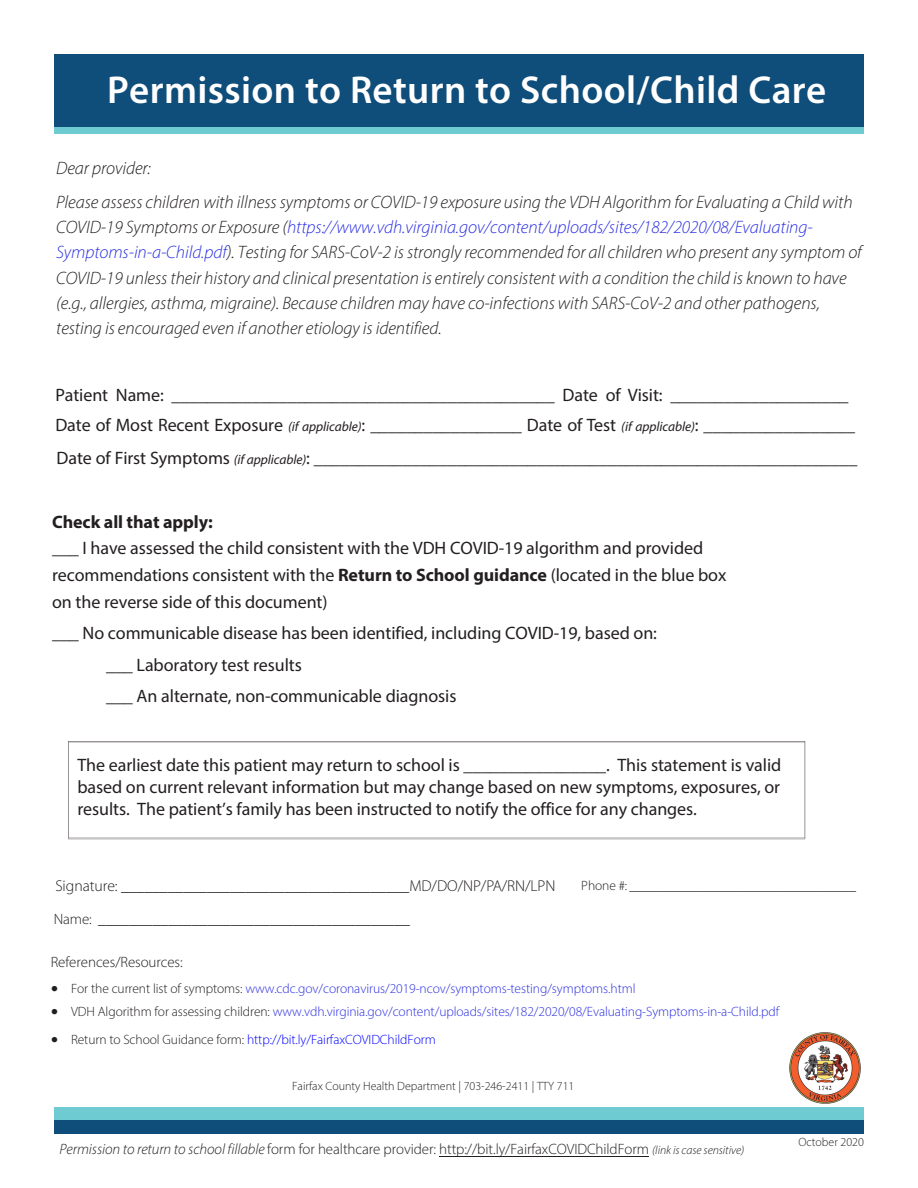
<style>
.page{position:relative;width:918px;height:1188px;background:#fff}
.page>*{position:absolute;margin:0;border:0;box-sizing:border-box;transform-origin:0 0}
.t1{font:600 39px "Myriad Pro";letter-spacing:.01em;color:#fff}
.t2{font:18px/27px "Myriad Pro";letter-spacing:-.005em;color:#231f20}
.t3{font:italic 300 18px/25.2px "Myriad Devanagari";letter-spacing:-.005em;color:#231f20}
.t4{font:700 18px "Myriad Pro";letter-spacing:-.005em;color:#231f20}
.t5{font:300 15.75px/33.6px "Myriad Pro";letter-spacing:-.005em;color:#231f20}
.t6{font:300 15px "Myriad Devanagari";letter-spacing:-.005em;color:#231f20}
.t7{font:300 15px "Myriad Devanagari";letter-spacing:-.005em;color:#221e1f}
.t8{font:300 13.5px "Myriad Devanagari";letter-spacing:-.005em;color:#2b2fe1}
.t9{font:300 13.5px "Myriad Devanagari";letter-spacing:-.005em;color:#00f}
.t10{font:italic 13.5px "Myriad Pro";color:#231f20}
.t11{font:300 12px "Myriad Devanagari";color:#231f20}
.s1{color:#2b2fe1}
.s2{font-style:italic;font-size:13.5px}
.s3{font-weight:700}
.s4{font-family:"Myriad Devanagari";font-size:15px}
.s5{font-weight:400}
.s6{font-family:"Myriad Devanagari";font-weight:300;font-style:normal}
.s7{color:#221e1f}
.s8{font-style:italic}
.s9{font-style:italic;font-size:12px}
.s10{font-family:"Myriad Pro"}
</style>
<div class="page">
<div style="left:54px;top:1107px;width:810px;height:13px;background:#6ecbd1"></div>
<div style="left:54px;top:1120px;width:810px;height:14px;background:#0f4d7a"></div>
<hr style="left:439px;top:1156px;width:210px;height:1px;background:#231f20">
<div style="left:54px;top:120px;width:810px;height:14px;background:#6ecbd1"></div>
<div style="left:54px;top:54px;width:810px;height:73px;background:#0f4d7a"></div>
<img style="left:789px;top:1032px;width:72px;height:72px">
<img style="left:69px;top:742px;width:737px;height:98px">
<h1 class="t1" style="left:107px;top:65px;width:721px">Permission to Return to School/Child Care</h1>
<p class="t3" style="left:56px;top:152px;width:798px;line-height:34.2px">Dear provider:<br>Please assess children with illness symptoms or COVID-19 exposure using the VDH Algorithm for Evaluating a Child with</p>
<p class="t3" style="left:56px;top:216px;width:807px">COVID-19 Symptoms or Exposure (<span class="s1">https://www.vdh.virginia.gov/content/uploads/sites/182/2020/08/Evaluating-Symptoms-in-a-Child.pdf</span>). Testing for SARS-CoV-2 is strongly recommended for all children who present any symptom of COVID-19 unless their history and clinical presentation is entirely consistent with a condition the child is known to have (e.g., allergies, asthma, migraine). Because children may have co-infections with SARS-CoV-2 and other pathogens, testing is encouraged even if another etiology is identified.</p>
<p class="t2" style="left:55px;top:381px;width:801px;line-height:29.1px">Patient Name: ___________________________________________ Date of Visit: ____________________<br>Date of Most Recent Exposure <span class="s2">(if applicable)</span>: _________________ Date of Test <span class="s2">(if applicable)</span>: _________________</p>
<p class="t2" style="left:57px;top:444px;width:802px">Date of First Symptoms <span class="s2">(if applicable)</span>: _____________________________________________________________</p>
<p class="t4" style="left:52px;top:510px;width:162px">Check all that apply:</p>
<p class="t2" style="left:52px;top:534px;width:676px">___ I have assessed the child consistent with the VDH COVID-19 algorithm and provided recommendations consistent with the <span class="s3">Return to School guidance</span> (located in the blue box on the reverse side of this document)</p>
<p class="t2" style="left:52px;top:619px;width:606px">___ No communicable disease has been identified, including COVID-19, based on:</p>
<p class="t2" style="left:106px;top:649px;width:352px;line-height:30.9px">___ Laboratory test results<br>___ An alternate, non-communicable diagnosis</p>
<p class="t2" style="left:77px;top:754px;width:705px;line-height:21.6px;text-align:justify">The earliest date this patient may return to school is ________________. This statement is valid based on current relevant information but may change based on new symptoms, exposures, or results. The patient’s family has been instructed to notify the office for any changes.</p>
<p class="t5" style="left:54px;top:868px;width:503px">Signature: _____________________________________MD/DO/NP/PA/RN/LPN<br><span class="s4">Name:</span> ____________________________<span class="s5">___</span>_________</p>
<p class="t7" style="left:51px;top:952px;width:133px">References/Resources:</p>
<p class="t10" style="left:581px;top:877px;width:277px"><span class="s6">Phone #:</span> __________________________________</p>
<p class="t8" style="left:51px;top:980px;width:586px"><span class="s7">• For the current list of symptoms:</span> www.cdc.gov/coronavirus/2019-ncov/symptoms-testing/symptoms.html</p>
<p class="t8" style="left:51px;top:1003px;width:730px"><span class="s7">• VDH Algorithm for assessing children:</span> www.vdh.virginia.gov/content/uploads/sites/182/2020/08/Evaluating-Symptoms-in-a-Child.pdf</p>
<p class="t9" style="left:51px;top:1031px;width:386px"><span class="s7">• Return to School Guidance form:</span> http://bit.ly/FairfaxCOVIDChildForm</p>
<p class="t11" style="left:292px;top:1078px;width:284px">Fairfax County Health Department | 703-246-2411 | TTY 711</p>
<p class="t6" style="left:60px;top:1139px;width:686px"><span class="s8">Permission to return to school fillable</span> form for healthcare provider: http://bit.ly/FairfaxCOVIDChildForm <span class="s9">(link is case sensitive)</span></p>
<p class="t11" style="left:798px;top:1134px;width:67px">October <span class="s10">2020</span></p>
</div>
